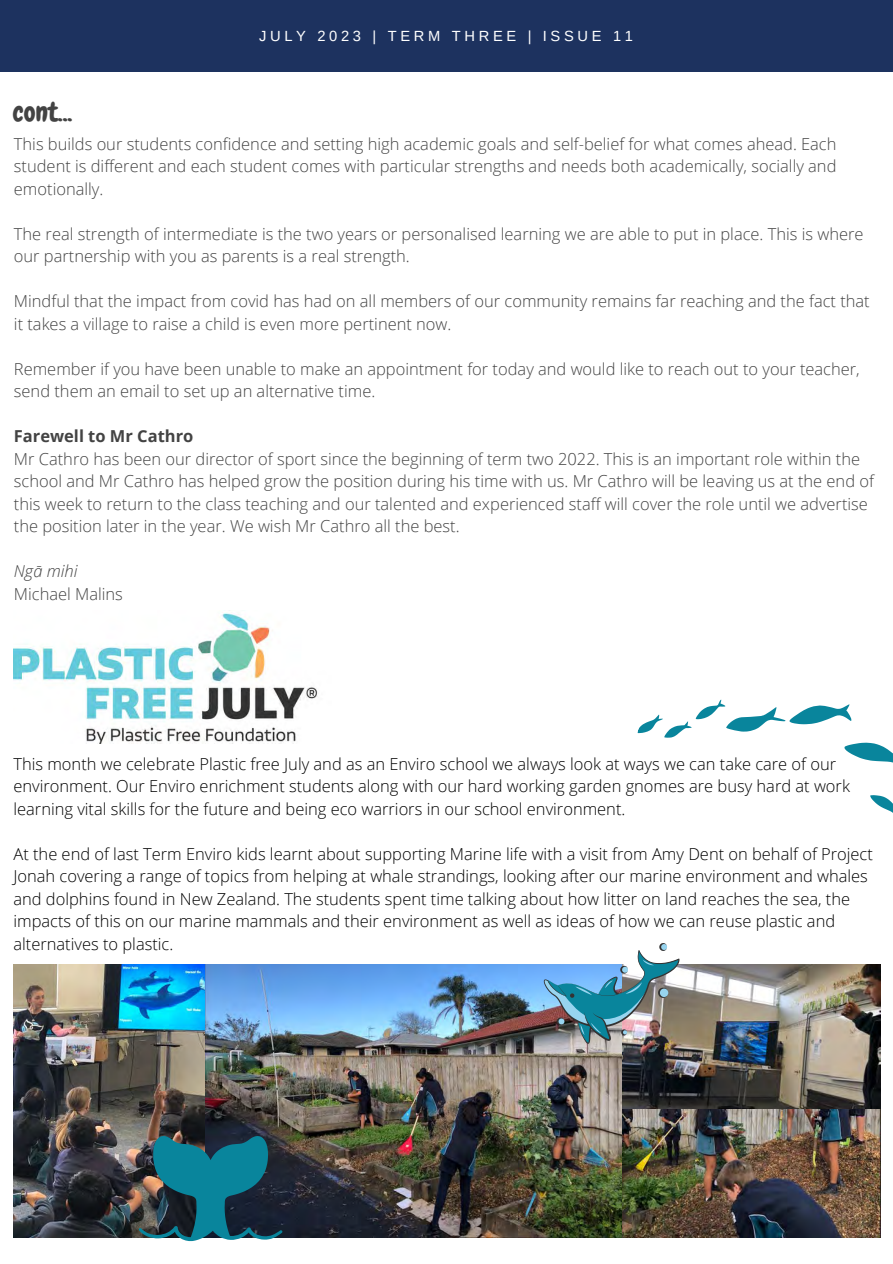
<style>
.page{position:relative;width:893px;height:1264px;background:#fff}
.page>*{position:absolute;margin:0;border:0;box-sizing:border-box;transform-origin:0 0}
.t1{font:26.4px "Chewy";color:#434343}
.t2{font:300 16.5px/22.5px "Open Sans";color:#434343}
.t3{font:300 16.5px/22.5px "Open Sans";color:#000}
.t4{font:700 16.5px "Open Sans";color:#434343}
.t5{font:italic 300 16.5px "Open Sans";color:#434343}
.t6{font:14.7px "Arimo";letter-spacing:.25em;color:#fff}
</style>
<div class="page">
<div style="left:0;top:0;width:892px;height:71px;background:#1d325f"></div>
<img style="left:13px;top:610px;width:305px;height:133px">
<img style="left:13px;top:964px;width:192px;height:273px">
<img style="left:205px;top:964px;width:417px;height:273px">
<img style="left:622px;top:964px;width:258px;height:145px">
<img style="left:622px;top:1109px;width:258px;height:128px">
<svg style="left:870px;top:795px;width:22px;height:17px"></svg>
<svg style="left:637px;top:699px;width:255px;height:64px"></svg>
<svg style="left:139px;top:1135px;width:143px;height:106px"></svg>
<img style="left:540px;top:943px;width:140px;height:102px">
<p class="t1" style="left:13px;top:95px;width:61px">cont...</p>
<p class="t6" style="left:259px;top:28px;width:375px">JULY 2023 | TERM THREE | ISSUE 11</p>
<p class="t2" style="left:14px;top:132px;width:824px;text-align:justify">This builds our students confidence and setting high academic goals and self-belief for what comes ahead. Each student is different and each student comes with particular strengths and needs both academically, socially and emotionally.</p>
<p class="t2" style="left:14px;top:222px;width:851px">The real strength of intermediate is the two years or personalised learning we are able to put in place. This is where our partnership with you as parents is a real strength.</p>
<p class="t2" style="left:14px;top:290px;width:857px">Mindful that the impact from covid has had on all members of our community remains far reaching and the fact that it takes a village to raise a child is even more pertinent now.</p>
<p class="t2" style="left:14px;top:357px;width:847px">Remember if you have been unable to make an appointment for today and would like to reach out to your teacher, send them an email to set up an alternative time.</p>
<p class="t4" style="left:14px;top:425px;width:181px">Farewell to Mr Cathro</p>
<p class="t2" style="left:14px;top:447px;width:861px">Mr Cathro has been our director of sport since the beginning of term two 2022. This is an important role within the school and Mr Cathro has helped grow the position during his time with us. Mr Cathro will be leaving us at the end of this week to return to the class teaching and our talented and experienced staff will cover the role until we advertise the position later in the year. We wish Mr Cathro all the best.</p>
<p class="t5" style="left:14px;top:559px;width:65px">Ngā mihi</p>
<p class="t2" style="left:14px;top:582px;width:110px">Michael Malins</p>
<p class="t3" style="left:13px;top:752px;width:838px">This month we celebrate Plastic free July and as an Enviro school we always look at ways we can take care of our environment. Our Enviro enrichment students along with our hard working garden gnomes are busy hard at work learning vital skills for the future and being eco warriors in our school environment.</p>
<p class="t3" style="left:13px;top:842px;width:861px">At the end of last Term Enviro kids learnt about supporting Marine life with a visit from Amy Dent on behalf of Project Jonah covering a range of topics from helping at whale strandings, looking after our marine environment and whales and dolphins found in New Zealand. The students spent time talking about how litter on land reaches the sea, the impacts of this on our marine mammals and their environment as well as ideas of how we can reuse plastic and alternatives to plastic.</p>
</div>
